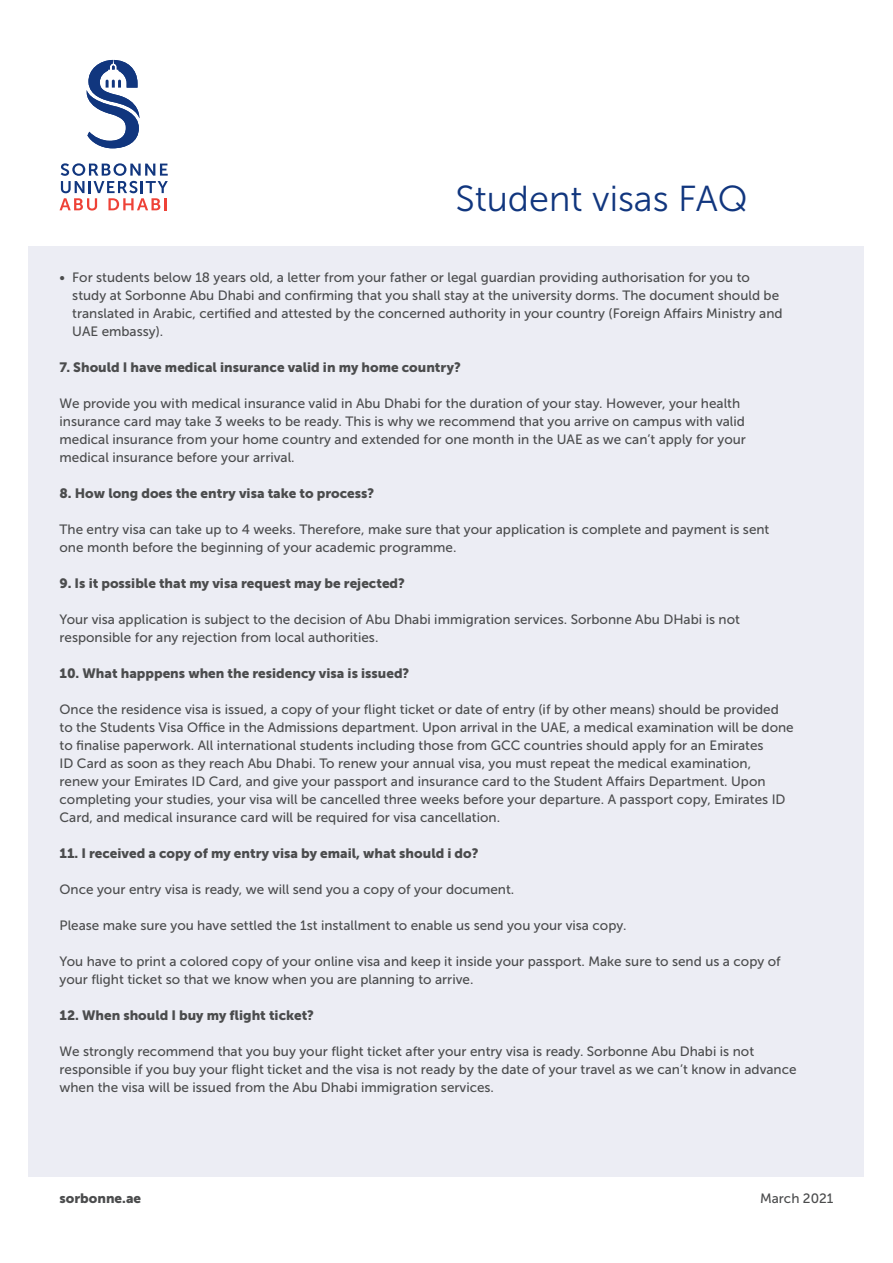
<style>
.page{position:relative;width:893px;height:1263px;background:#fff}
.page>*{position:absolute;margin:0;border:0;box-sizing:border-box;transform-origin:0 0}
.t1{font:36px "Museo Sans 300";color:#11367e}
.t2{font:13.5px/18px "Museo Sans 500";color:#4b4c4d}
.t3{font:13.5px "Museo Sans 900";color:#4b4c4d}
</style>
<div class="page">
<div style="left:29px;top:247px;width:835px;height:930px;background:#ecedf4"></div>
<svg style="left:86px;top:60px;width:54px;height:88px"></svg>
<svg style="left:60px;top:163px;width:108px;height:48px"></svg>
<p class="t1" style="left:455px;top:179px;width:294px">Student visas FAQ</p>
<p class="t2" style="left:72px;top:269px;width:712px;text-indent:-13px">• For students below 18 years old, a letter from your father or legal guardian providing authorisation for you to study at Sorbonne Abu Dhabi and confirming that you shall stay at the university dorms. The document should be translated in Arabic, certified and attested by the concerned authority in your country (Foreign Affairs Ministry and UAE embassy).</p>
<p class="t3" style="left:60px;top:360px;width:403px">7. Should I have medical insurance valid in my home country?</p>
<p class="t2" style="left:60px;top:395px;width:688px">We provide you with medical insurance valid in Abu Dhabi for the duration of your stay. However, your health insurance card may take 3 weeks to be ready. This is why we recommend that you arrive on campus with valid medical insurance from your home country and extended for one month in the UAE as we can’t apply for your medical insurance before your arrival.</p>
<p class="t3" style="left:60px;top:486px;width:316px">8. How long does the entry visa take to process?</p>
<p class="t2" style="left:60px;top:521px;width:711px">The entry visa can take up to 4 weeks. Therefore, make sure that your application is complete and payment is sent one month before the beginning of your academic programme.</p>
<p class="t3" style="left:60px;top:576px;width:347px">9. Is it possible that my visa request may be rejected?</p>
<p class="t2" style="left:60px;top:611px;width:682px">Your visa application is subject to the decision of Abu Dhabi immigration services. Sorbonne Abu DHabi is not responsible for any rejection from local authorities.</p>
<p class="t3" style="left:60px;top:666px;width:351px">10. What happpens when the residency visa is issued?</p>
<p class="t2" style="left:60px;top:701px;width:736px">Once the residence visa is issued, a copy of your flight ticket or date of entry (if by other means) should be provided to the Students Visa Office in the Admissions department. Upon arrival in the UAE, a medical examination will be done to finalise paperwork. All international students including those from GCC countries should apply for an Emirates<br>ID Card as soon as they reach Abu Dhabi. To renew your annual visa, you must repeat the medical examination,<br>renew your Emirates ID Card, and give your passport and insurance card to the Student Affairs Department. Upon completing your studies, your visa will be cancelled three weeks before your departure. A passport copy, Emirates ID Card, and medical insurance card will be required for visa cancellation.</p>
<p class="t3" style="left:60px;top:846px;width:420px">11. I received a copy of my entry visa by email, what should i do?</p>
<p class="t2" style="left:60px;top:881px;width:456px">Once your entry visa is ready, we will send you a copy of your document.</p>
<p class="t2" style="left:60px;top:917px;width:568px">Please make sure you have settled the 1st installment to enable us send you your visa copy.</p>
<p class="t2" style="left:60px;top:953px;width:723px">You have to print a colored copy of your online visa and keep it inside your passport. Make sure to send us a copy of your flight ticket so that we know when you are planning to arrive.</p>
<p class="t3" style="left:60px;top:1008px;width:256px">12. When should I buy my flight ticket?</p>
<p class="t2" style="left:60px;top:1043px;width:739px">We strongly recommend that you buy your flight ticket after your entry visa is ready. Sorbonne Abu Dhabi is not responsible if you buy your flight ticket and the visa is not ready by the date of your travel as we can’t know in advance when the visa will be issued from the Abu Dhabi immigration services.</p>
<p class="t3" style="left:60px;top:1191px;width:83px">sorbonne.ae</p>
<p class="t2" style="left:760px;top:1190px;width:75px">March 2021</p>
</div>
